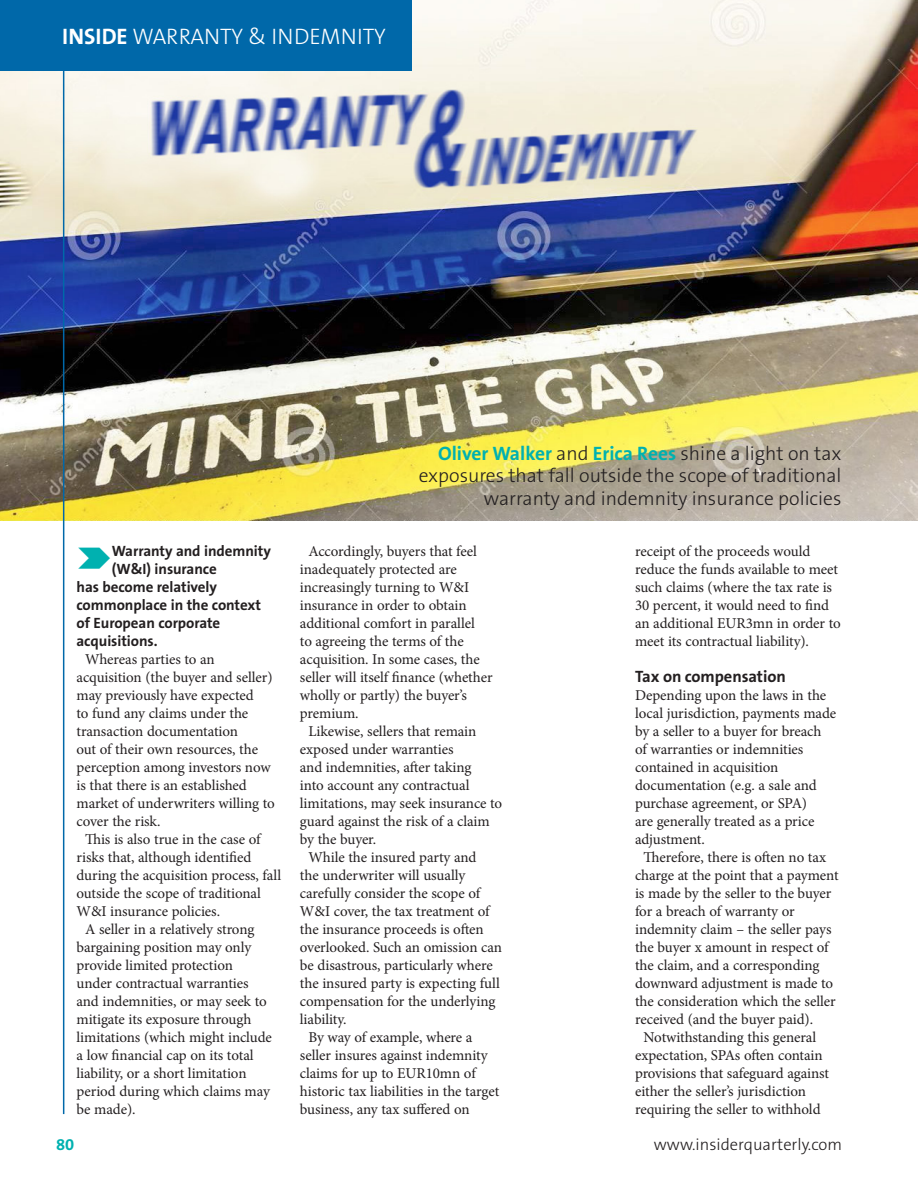
<style>
.page{position:relative;width:918px;height:1188px;background:#fff}
.page>*{position:absolute;margin:0;border:0;box-sizing:border-box;transform-origin:0 0}
._02_1st_Paragraph{font:39.6px "Geometric Arrows";color:#00b1b0}
._06_Table_copy{font:300 22.5px "The Sans B3";letter-spacing:-.005em;color:#fff}
._04_Standfirst{font:300 19.5px/22.5px "The Sans B3";color:#231f20;text-align:right}
.t1{font:300 16.5px "The Sans B3";color:#231f20}
._03_Crosshead{font:700 16.5px "The Sans B7";letter-spacing:-.005em;color:#231f20}
.t2{font:700 16.5px "The Sans B7";color:#00b1b0}
._01_Body_Copy{font:15px/18px "Minion Pro";letter-spacing:-.005em;color:#231f20}
._01_Body_copy_f_o{font:15px/18px "Minion Pro";letter-spacing:-.005em;color:#231f20}
._02_1st_Paragraph-2{font:700 15px "The Sans B7";letter-spacing:-.005em;color:#231f20}
.s1{font-family:"The Sans B7";font-weight:700}
.s2{font-family:"The Sans B7";font-weight:700;color:#00b1b0}
</style>
<div class="page">
<img style="left:0;top:0;width:918px;height:520px">
<hr style="left:63px;top:62px;width:1px;height:1052px;background:#0068a9">
<div style="left:0;top:0;width:412px;height:70px;background:#0068a9"></div>
<p class="_06_Table_copy" style="left:62px;top:24px;width:325px"><span class="s1">INSIDE</span> WARRANTY &amp; INDEMNITY</p>
<p class="_04_Standfirst" style="left:419px;top:443px;width:424px"><span class="s2">Oliver Walker</span> and <span class="s2">Erica Rees</span> shine a light on tax exposures that fall outside the scope of traditional warranty and indemnity insurance policies</p>
<p class="_02_1st_Paragraph" style="left:77px;top:537px;width:37px">O</p>
<p class="_02_1st_Paragraph-2" style="left:112px;top:543px;width:160px">Warranty and indemnity</p>
<p class="_02_1st_Paragraph-2" style="left:112px;top:561px;width:106px">(W&amp;I) insurance</p>
<p class="_02_1st_Paragraph-2" style="left:77px;top:579px;width:142px">has become relatively</p>
<p class="_02_1st_Paragraph-2" style="left:77px;top:597px;width:186px">commonplace in the context</p>
<p class="_02_1st_Paragraph-2" style="left:77px;top:615px;width:145px">of European corporate</p>
<p class="_02_1st_Paragraph-2" style="left:77px;top:633px;width:83px">acquisitions.</p>
<p class="_01_Body_Copy" style="left:77px;top:651px;width:200px;text-indent:9px">Whereas parties to an acquisition (the buyer and seller) may previously have expected<br>to fund any claims under the transaction documentation<br>out of their own resources, the perception among investors now is that there is an established market of underwriters willing to cover the risk.</p>
<p class="_01_Body_Copy" style="left:77px;top:831px;width:206px;text-indent:9px">This is also true in the case of risks that, although identified during the acquisition process, fall outside the scope of traditional<br>W&amp;I insurance policies.</p>
<p class="_01_Body_Copy" style="left:77px;top:921px;width:197px;text-indent:9px">A seller in a relatively strong bargaining position may only provide limited protection under contractual warranties and indemnities, or may seek to mitigate its exposure through limitations (which might include a low financial cap on its total liability, or a short limitation period during which claims may be made).</p>
<p class="_01_Body_Copy" style="left:300px;top:543px;width:194px;text-indent:9px">Accordingly, buyers that feel inadequately protected are increasingly turning to W&amp;I insurance in order to obtain additional comfort in parallel<br>to agreeing the terms of the acquisition. In some cases, the seller will itself finance (whether wholly or partly) the buyer’s premium.</p>
<p class="_01_Body_Copy" style="left:300px;top:723px;width:204px;text-indent:9px">Likewise, sellers that remain exposed under warranties<br>and indemnities, after taking<br>into account any contractual limitations, may seek insurance to guard against the risk of a claim by the buyer.</p>
<p class="_01_Body_Copy" style="left:300px;top:849px;width:204px;text-indent:9px">While the insured party and<br>the underwriter will usually carefully consider the scope of<br>W&amp;I cover, the tax treatment of the insurance proceeds is often overlooked. Such an omission can be disastrous, particularly where the insured party is expecting full compensation for the underlying liability.</p>
<p class="_01_Body_Copy" style="left:300px;top:1029px;width:201px;text-indent:9px">By way of example, where a seller insures against indemnity claims for up to EUR10mn of historic tax liabilities in the target business, any tax suffered on</p>
<p class="_01_Body_Copy" style="left:635px;top:543px;width:207px">receipt of the proceeds would reduce the funds available to meet such claims (where the tax rate is<br>30 percent, it would need to find an additional EUR3mn in order to meet its contractual liability).</p>
<p class="_03_Crosshead" style="left:635px;top:668px;width:152px">Tax on compensation</p>
<p class="_01_Body_copy_f_o" style="left:635px;top:687px;width:203px">Depending upon the laws in the local jurisdiction, payments made by a seller to a buyer for breach of warranties or indemnities contained in acquisition documentation (e.g. a sale and purchase agreement, or SPA)<br>are generally treated as a price adjustment.</p>
<p class="_01_Body_Copy" style="left:635px;top:849px;width:205px;text-indent:9px">Therefore, there is often no tax charge at the point that a payment is made by the seller to the buyer for a breach of warranty or indemnity claim – the seller pays the buyer x amount in respect of the claim, and a corresponding downward adjustment is made to the consideration which the seller received (and the buyer paid).</p>
<p class="_01_Body_Copy" style="left:635px;top:1029px;width:195px;text-indent:9px">Notwithstanding this general expectation, SPAs often contain provisions that safeguard against either the seller’s jurisdiction requiring the seller to withhold</p>
<p class="t2" style="left:56px;top:1136px;width:20px">80</p>
<p class="t1" style="left:654px;top:1136px;width:190px">www.insiderquarterly.com</p>
</div>
